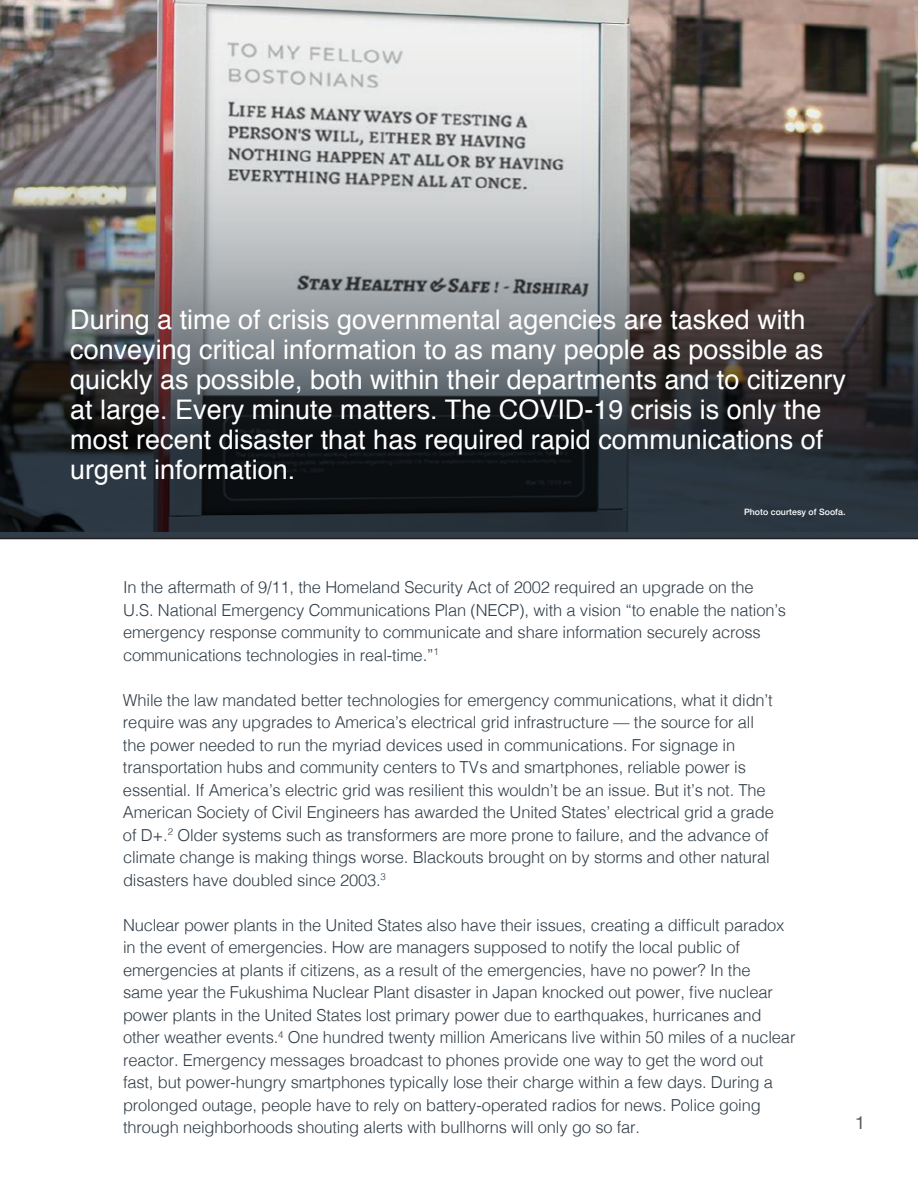
<style>
.page{position:relative;width:918px;height:1188px;background:#fff}
.page>*{position:absolute;margin:0;border:0;box-sizing:border-box;transform-origin:0 0}
.t1{font:27px/30px "Helvetica";color:#fff}
.t2{font:18px "Helvetica Neue";color:#57585a}
.t3{font:300 16.5px/22.5px "Helvetica";letter-spacing:-.01em;color:#303d48}
.t4{font:500 8.7px "Helvetica Neue";letter-spacing:.005em;color:#fff}
</style>
<div class="page">
<img style="left:0;top:0;width:918px;height:539px">
<p class="t1" style="left:70px;top:305px;width:777px">During a time of crisis governmental agencies are tasked with conveying critical information to as many people as possible as quickly as possible, both within their departments and to citizenry at large. Every minute matters. The COVID-19 crisis is only the most recent disaster that has required rapid communications of urgent information.</p>
<p class="t4" style="left:744px;top:505px;width:103px">Photo courtesy of Soofa.</p>
<p class="t3" style="left:123px;top:575px;width:665px">In the aftermath of 9/11, the Homeland Security Act of 2002 required an upgrade on the U.S. National Emergency Communications Plan (NECP), with a vision “to enable the nation’s emergency response community to communicate and share information securely across communications technologies in real-time.”<sup>1</sup></p>
<p class="t3" style="left:123px;top:687px;width:653px">While the law mandated better technologies for emergency communications, what it didn’t require was any upgrades to America’s electrical grid infrastructure — the source for all the power needed to run the myriad devices used in communications. For signage in transportation hubs and community centers to TVs and smartphones, reliable power is essential. If America’s electric grid was resilient this wouldn’t be an issue. But it’s not. The American Society of Civil Engineers has awarded the United States’ electrical grid a grade of D+.<sup>2</sup> Older systems such as transformers are more prone to failure, and the advance of climate change is making things worse. Blackouts brought on by storms and other natural disasters have doubled since 2003.<sup>3</sup></p>
<p class="t3" style="left:123px;top:912px;width:674px">Nuclear power plants in the United States also have their issues, creating a difficult paradox in the event of emergencies. How are managers supposed to notify the local public of emergencies at plants if citizens, as a result of the emergencies, have no power? In the<br>same year the Fukushima Nuclear Plant disaster in Japan knocked out power, five nuclear power plants in the United States lost primary power due to earthquakes, hurricanes and other weather events.<sup>4</sup> One hundred twenty million Americans live within 50 miles of a nuclear reactor. Emergency messages broadcast to phones provide one way to get the word out fast, but power-hungry smartphones typically lose their charge within a few days. During a prolonged outage, people have to rely on battery-operated radios for news. Police going through neighborhoods shouting alerts with bullhorns will only go so far.</p>
<p class="t2" style="left:855px;top:1109px;width:12px">1</p>
</div>
